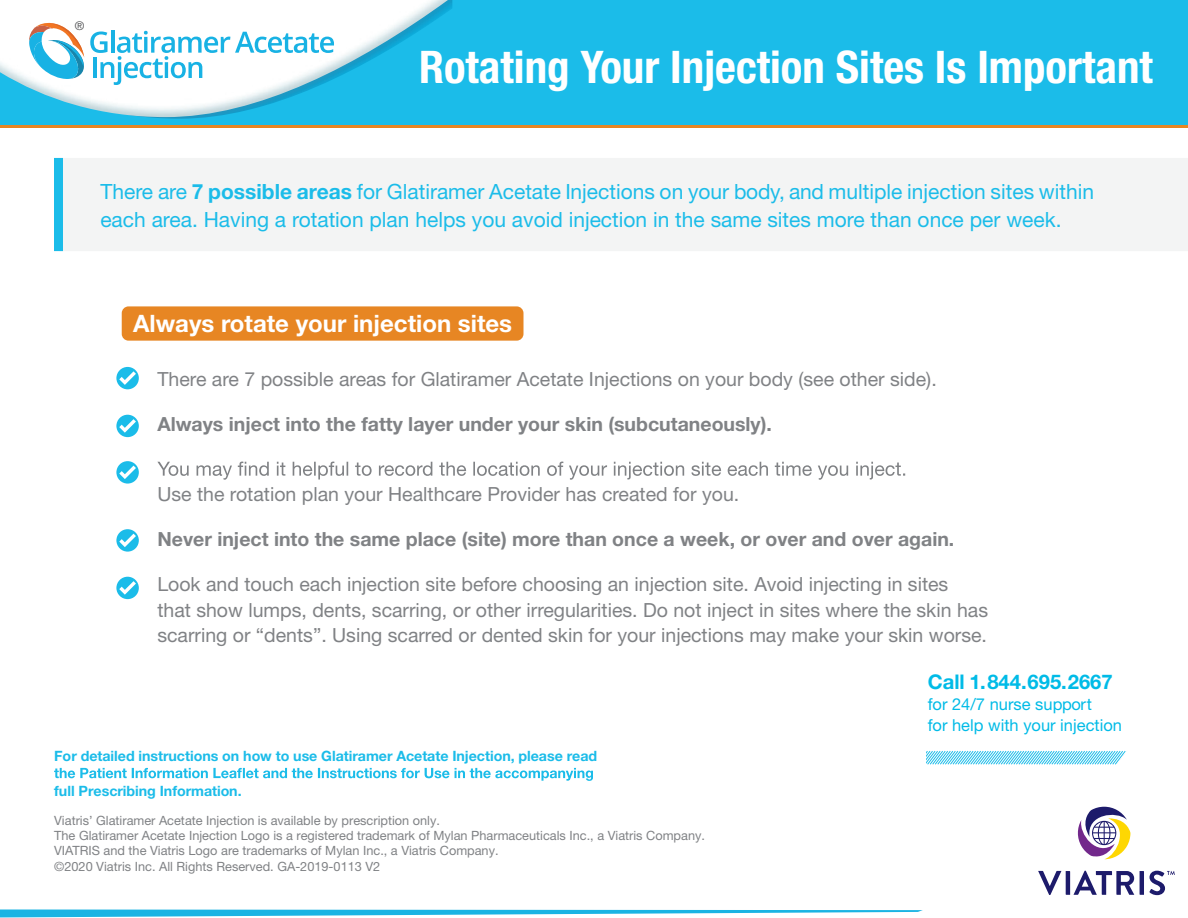
<style>
.page{position:relative;width:1188px;height:918px;background:#fff}
.page>*{position:absolute;margin:0;border:0;box-sizing:border-box;transform-origin:0 0}
.t1{font:700 condensed 45px "Helvetica Neue LT Pro";color:#fff}
.t2{font:700 24px "Helvetica Neue LT Std";color:#fff}
.t3{font:21px/28.5px "Helvetica Neue LT Std";color:#1bbce9}
.t4{font:700 20.25px "Helvetica Neue LT Std";color:#00bbe7}
.t5{font:19.5px/25.5px "Helvetica Neue LT Std";color:#808285}
.t6{font:700 19.5px "Helvetica Neue LT Std";color:#808285}
.t7{font:16.5px/21px "Helvetica Neue LT Std";color:#00bbe7}
.t8{font:700 14.25px "Helvetica Neue LT Std";letter-spacing:-.005em;color:#1bbce9}
.t9{font:12.75px/15.3px "Helvetica Neue LT Std";color:#808285}
.t10{font:12px "Helvetica Neue LT Std";color:#57585a}
.s1{font-weight:700}
</style>
<div class="page">
<div style="left:0;top:85px;width:1188px;height:43px;background:#e78623"></div>
<div style="left:0;top:0;width:1188px;height:125px;background:#1bbce9"></div>
<div style="left:122px;top:306px;width:402px;height:35px;background:#e78623;border-radius:7px"></div>
<div style="left:63px;top:158px;width:1125px;height:93px;background:#f3f4f4"></div>
<div style="left:54px;top:158px;width:9px;height:93px;background:#1bbce9"></div>
<svg style="left:157px;top:462px;width:748px;height:18px"></svg>
<svg style="left:54px;top:768px;width:539px;height:13px"></svg>
<div style="left:116px;top:367px;width:23px;height:22px;background:#1bbce9;border-radius:50%"></div>
<svg style="left:119px;top:371px;width:17px;height:14px"></svg>
<div style="left:116px;top:415px;width:23px;height:22px;background:#1bbce9;border-radius:50%"></div>
<svg style="left:119px;top:419px;width:17px;height:14px"></svg>
<svg style="left:116px;top:461px;width:23px;height:23px"></svg>
<svg style="left:119px;top:466px;width:17px;height:13px"></svg>
<svg style="left:116px;top:529px;width:23px;height:23px"></svg>
<svg style="left:119px;top:534px;width:17px;height:13px"></svg>
<div style="left:116px;top:577px;width:23px;height:22px;background:#1bbce9;border-radius:50%"></div>
<svg style="left:119px;top:581px;width:17px;height:14px"></svg>
<svg style="left:0;top:910px;width:862px;height:8px"></svg>
<img style="left:0;top:0;width:448px;height:117px">
<hr style="left:111px;top:30px;width:3px;height:23px;background:#18b2e4">
<svg style="left:90px;top:31px;width:244px;height:54px"></svg>
<svg style="left:29px;top:23px;width:55px;height:56px"></svg>
<svg style="left:862px;top:751px;width:307px;height:162px"></svg>
<svg style="left:1140px;top:871px;width:35px;height:24px"></svg>
<svg style="left:1038px;top:871px;width:96px;height:24px"></svg>
<svg style="left:1077px;top:807px;width:53px;height:52px"></svg>
<p class="t10" style="left:75px;top:18px;width:11px">®</p>
<h1 class="t1" style="left:419px;top:40px;width:735px">Rotating Your Injection Sites Is Important</h1>
<p class="t3" style="left:100px;top:177px;width:995px">There are <span class="s1">7 possible areas</span> for Glatiramer Acetate Injections on your body, and multiple injection sites within each area. Having a rotation plan helps you avoid injection in the same sites more than once per week.</p>
<p class="t2" style="left:133px;top:309px;width:381px">Always rotate your injection sites</p>
<p class="t5" style="left:157px;top:366px;width:781px">There are 7 possible areas for Glatiramer Acetate Injections on your body (see other side).</p>
<p class="t6" style="left:157px;top:412px;width:616px">Always inject into the fatty layer under your skin (subcutaneously).</p>
<p class="t5" style="left:157px;top:481px;width:583px">Use the rotation plan your Healthcare Provider has created for you.</p>
<p class="t6" style="left:157px;top:527px;width:798px">Never inject into the same place (site) more than once a week, or over and over again.</p>
<p class="t5" style="left:157px;top:571px;width:832px">A. e t i sno i t ce j n inagn i soohce r o f ebe t i sno i t ce j n ihcaehcuo tdnakooL se t i sn ign i t ce j n id i ov<br>that show lumps, dents, scarring, or other irregularities. Do not inject in sites where the skin has scarring or “dents”. Using scarred or dented skin for your injections may make your skin worse.</p>
<p class="t4" style="left:928px;top:670px;width:187px">Call 1.844.695.2667</p>
<p class="t7" style="left:928px;top:694px;width:196px">for 24/7 nurse support<br>for help with your injection</p>
<p class="t8" style="left:54px;top:747px;width:544px">For detailed instructions on how to use Glatiramer Acetate Injection, please read</p>
<p class="t8" style="left:54px;top:782px;width:189px">full Prescribing Information.</p>
<p class="t9" style="left:54px;top:813px;width:652px">Viatris’ Glatiramer Acetate Injection is available by prescription only.<br>The Glatiramer Acetate Injection Logo is a registered trademark of Mylan Pharmaceuticals Inc., a Viatris Company.<br>VIATRIS and the Viatris Logo are trademarks of Mylan Inc., a Viatris Company.<br>©2020 Viatris Inc. All Rights Reserved. GA-2019-0113 V2</p>
</div>
